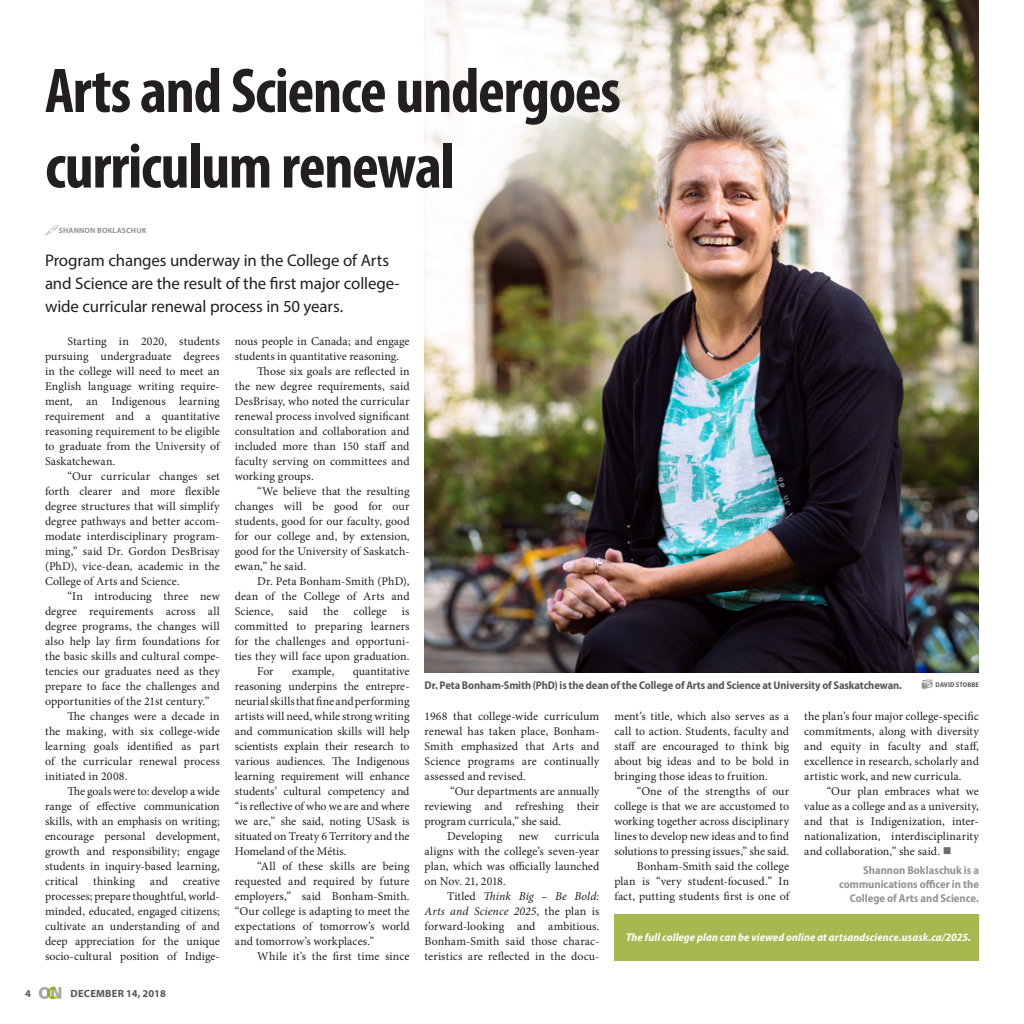
<style>
.page{position:relative;width:1024px;height:1024px;background:#fff}
.page>*{position:absolute;margin:0;border:0;box-sizing:border-box;transform-origin:0 0}
.heading_3{font:700 condensed 63.75px/75.5px "Myriad Pro";letter-spacing:-.02em;color:#231f20}
.Copy{font:16.88px/23.2px "Myriad Pro";letter-spacing:-.01em;color:#231f20}
.Copy-2{font:11.88px/15px "Minion Pro";letter-spacing:.005em;color:#231f20;text-align:justify}
.photo_caption{font:700 semi-condensed 11.38px/13.8px "Myriad Pro";color:#939598;text-align:right}
.photo_caption-2{font:700 semi-condensed 11.25px "Myriad Pro";letter-spacing:-.01em;color:#57585a}
.photo_caption-3{font:italic 700 semi-condensed 11.25px "Myriad Pro";letter-spacing:.01em;color:#fff}
.t1{font:700 10.5px "Myriad Pro";letter-spacing:.02em;color:#57585a}
.t2{font:700 7.62px "Myriad Pro";letter-spacing:.02em;color:#939598}
.t3{font:700 semi-condensed 6.88px "Myriad Pro";letter-spacing:.02em;color:#57585a}
.s1{font-style:italic}
.s2{color:#6c6d70}
</style>
<div class="page">
<svg style="left:39px;top:987px;width:22px;height:12px"></svg>
<img style="left:425px;top:0;width:554px;height:672px">
<svg style="left:424px;top:0;width:285px;height:270px"></svg>
<div style="left:614px;top:914px;width:365px;height:47px;background:#a7b850"></div>
<p class="heading_3" style="left:45px;top:52px;width:577px">Arts and Science undergoes curriculum renewal</p>
<p class="t2" style="left:59px;top:226px;width:89px">SHANNON BOKLASCHUK</p>
<p class="Copy" style="left:45px;top:248px;width:356px">Program changes underway in the College of Arts and Science are the result of the first major college&shy;wide curricular renewal process in 50 years.</p>
<p class="Copy-2" style="left:45px;top:334px;width:176px;text-indent:23px">Starting in 2020, students pursuing undergraduate degrees in the college will need to meet an English language writing require&shy;ment, an Indigenous learning requirement and a quantitative reasoning requirement to be eligible to graduate from the University of Saskatchewan.</p>
<p class="Copy-2" style="left:45px;top:469px;width:176px;text-indent:23px">“Our curricular changes set forth clearer and more flexible degree structures that will simplify degree pathways and better accom&shy;modate interdisciplinary program&shy;ming,” said Dr. Gordon DesBrisay (PhD), vice-dean, academic in the College of Arts and Science.</p>
<p class="Copy-2" style="left:45px;top:589px;width:176px;text-indent:23px">“In introducing three new degree requirements across all degree programs, the changes will also help lay firm foundations for the basic skills and cultural compe&shy;tencies our graduates need as they prepare to face the challenges and opportunities of the 21st century.”</p>
<p class="Copy-2" style="left:45px;top:709px;width:176px;text-indent:23px">The changes were a decade in the making, with six college-wide learning goals identified as part of the curricular renewal process initiated in 2008.</p>
<p class="Copy-2" style="left:45px;top:784px;width:176px;text-indent:23px">The goals were to: develop a wide range of effective communication skills, with an emphasis on writing; encourage personal development, growth and responsibility; engage students in inquiry-based learning, critical thinking and creative processes; prepare thoughtful, world&shy;minded, educated, engaged citizens; cultivate an understanding of and deep appreciation for the unique socio-cultural position of Indige-</p>
<p class="t1" style="left:25px;top:986px;width:7px">4</p>
<p class="t1" style="left:71px;top:986px;width:97px">DECEMBER 14, 2018</p>
<p class="Copy-2" style="left:235px;top:334px;width:176px">nous people in Canada; and engage students in quantitative reasoning.</p>
<p class="Copy-2" style="left:235px;top:364px;width:176px;text-indent:23px">Those six goals are reflected in the new degree requirements, said DesBrisay, who noted the curricular renewal process involved significant consultation and collaboration and included more than 150 staff and faculty serving on committees and working groups.</p>
<p class="Copy-2" style="left:235px;top:484px;width:176px;text-indent:23px">“We believe that the resulting changes will be good for our students, good for our faculty, good for our college and, by extension, good for the University of Saskatch&shy;ewan,” he said.</p>
<p class="Copy-2" style="left:235px;top:574px;width:176px;text-indent:23px">Dr. Peta Bonham-Smith (PhD), dean of the College of Arts and Science,</p>
<p class="Copy-2" style="left:289px;top:604px;width:21px">said</p>
<p class="Copy-2" style="left:323px;top:604px;width:17px">the</p>
<p class="Copy-2" style="left:354px;top:604px;width:35px">college</p>
<p class="Copy-2" style="left:402px;top:604px;width:9px">is</p>
<p class="Copy-2" style="left:235px;top:619px;width:176px">committed to preparing learners</p>
<p class="Copy-2" style="left:235px;top:634px;width:176px">for the challenges and opportuni-</p>
<p class="Copy-2" style="left:235px;top:649px;width:176px">ties they will face upon graduation.</p>
<p class="Copy-2" style="left:257px;top:664px;width:18px">For</p>
<p class="Copy-2" style="left:292px;top:664px;width:44px">example,</p>
<p class="Copy-2" style="left:235px;top:664px;width:176px;text-indent:118px">quantitative reasoning underpins the entrepre&shy;neurial skills that fine and performing artists will need, while strong writing and communication skills will help scientists explain their research to various audiences. The Indigenous learning requirement will enhance students’ cultural competency and “is reflective of who we are and where we are,” she said, noting USask is situated on Treaty 6 Territory and the Homeland of the Métis.</p>
<p class="Copy-2" style="left:235px;top:859px;width:176px;text-indent:23px">“All of these skills are being requested and required by future employers,” said Bonham-Smith. “Our college is adapting to meet the expectations of tomorrow’s world and tomorrow’s workplaces.”</p>
<p class="Copy-2" style="left:257px;top:949px;width:154px">While it’s the first time since</p>
<p class="photo_caption-2" style="left:425px;top:679px;width:479px">Dr. Peta Bonham-Smith (PhD) is the dean of the College of Arts and Science at University of Saskatchewan.</p>
<p class="t3" style="left:935px;top:680px;width:45px">DAVID STOBBE</p>
<p class="Copy-2" style="left:425px;top:709px;width:176px">1968 that college-wide curriculum renewal has taken place, Bonham-Smith emphasized that Arts and Science programs are continually assessed and revised.</p>
<p class="Copy-2" style="left:425px;top:784px;width:176px;text-indent:26px">“Our departments are annually reviewing and refreshing their program curricula,” she said.</p>
<p class="Copy-2" style="left:447px;top:829px;width:57px">Developing</p>
<p class="Copy-2" style="left:519px;top:829px;width:21px">new</p>
<p class="Copy-2" style="left:425px;top:829px;width:176px;text-indent:130px">curricula aligns with the college’s seven-year plan, which was officially launched on Nov. 21, 2018.</p>
<p class="Copy-2" style="left:425px;top:889px;width:176px;text-indent:23px">Titled <span class="s1">Think Big – Be Bold:<br>Arts and Science 2025</span>, the plan is forward-looking and ambitious.<br>Bonham-Smith said those charac&shy;teristics are reflected in the docu-</p>
<p class="Copy-2" style="left:614px;top:709px;width:176px">ment’s title, which also serves as a call to action. Students, faculty and staff are encouraged to think big about big ideas and to be bold in bringing those ideas to fruition.</p>
<p class="Copy-2" style="left:614px;top:784px;width:176px;text-indent:23px">“One of the strengths of our college is that we are accustomed to working together across disciplinary lines to develop new ideas and to find solutions to pressing issues,” she said.</p>
<p class="Copy-2" style="left:614px;top:859px;width:176px;text-indent:23px">Bonham-Smith said the college plan is “very student-focused.” In fact, putting students first is one of</p>
<p class="Copy-2" style="left:804px;top:709px;width:176px">the plan’s four major college-specific commitments, along with diversity and equity in faculty and staff, excellence in research, scholarly and artistic work, and new curricula.</p>
<p class="Copy-2" style="left:804px;top:784px;width:176px;text-indent:23px">“Our plan embraces what we value as a college and as a university, and that is Indigenization, inter&shy;nationalization, interdisciplinarity and collaboration,” she said. <span class="s2">■</span></p>
<p class="photo_caption" style="left:839px;top:864px;width:141px">Shannon Boklaschuk is a communications officer in the<br>College of Arts and Science.</p>
<p class="photo_caption-3" style="left:626px;top:931px;width:346px">The full college plan can be viewed online at artsandscience.usask.ca/2025.</p>
</div>
